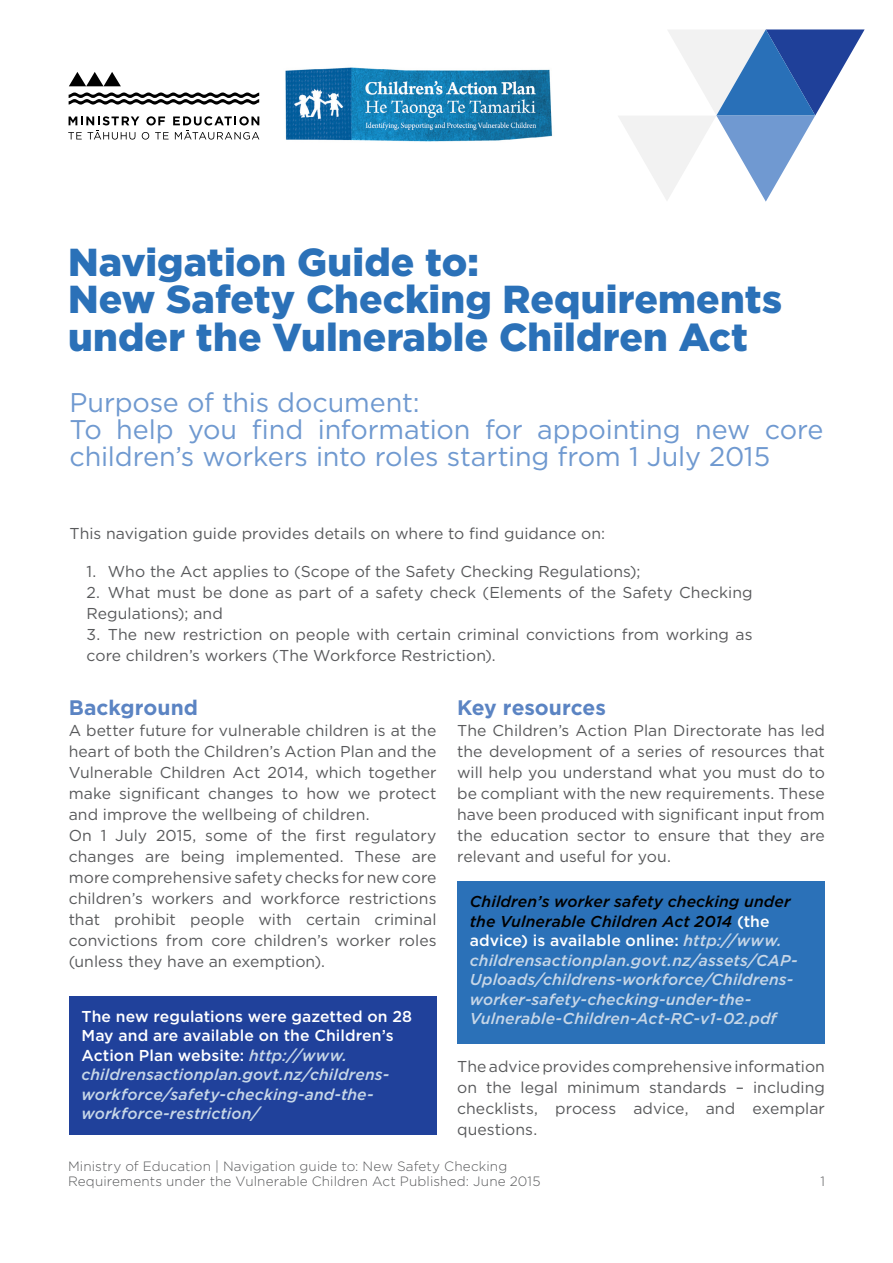
<style>
.page{position:relative;width:893px;height:1263px;background:#fff}
.page>*{position:absolute;margin:0;border:0;box-sizing:border-box;transform-origin:0 0}
.heading{font:900 39px/37.5px "Gotham";letter-spacing:.005em;color:#2b71b8}
.subheading{font:27px/27px "Gotham";letter-spacing:-.01em;color:#6f99d0}
.text{font:700 21px "Gotham";letter-spacing:-.005em;color:#5b84c3}
.text-2{font:15.75px/21px "Gotham";letter-spacing:.005em;color:#58595b;text-align:justify}
.text_box{font:italic 500 15.75px/19.5px "Gotham";letter-spacing:.005em;color:#c6d6e7}
.t1{font:300 13.5px/15px "Gotham";letter-spacing:.01em;color:#58595b}
.s1{font-style:normal;color:#fff}
.s2{color:#000}
</style>
<div class="page">
<svg style="left:618px;top:29px;width:247px;height:173px"></svg>
<svg style="left:68px;top:116px;width:191px;height:24px"></svg>
<svg style="left:69px;top:72px;width:52px;height:14px"></svg>
<svg style="left:69px;top:92px;width:190px;height:13px"></svg>
<img style="left:285px;top:67px;width:268px;height:75px">
<div style="left:69px;top:996px;width:367px;height:138px;background:#20419b"></div>
<div style="left:457px;top:882px;width:368px;height:162px;background:#2b71b8"></div>
<p class="heading" style="left:68px;top:243px;width:412px">Navigation Guide to:</p>
<p class="heading" style="left:68px;top:280px;width:715px">New Safety Checking Requirements under the Vulnerable Children Act</p>
<p class="subheading" style="left:70px;top:389px;width:352px">Purpose of this document:</p>
<p class="subheading" style="left:70px;top:416px;width:755px">To help you find information for appointing new core children’s workers into roles starting from 1 July 2015</p>
<p class="text-2" style="left:70px;top:522px;width:537px">This navigation guide provides details on where to find guidance on:</p>
<p class="text-2" style="left:87px;top:560px;width:555px">1. Who the Act applies to (Scope of the Safety Checking Regulations);</p>
<p class="text-2" style="left:87px;top:581px;width:667px">2. What must be done as part of a safety check (Elements of the Safety Checking<br>Regulations); and</p>
<p class="text-2" style="left:87px;top:623px;width:668px">3. The new restriction on people with certain criminal convictions from working as core children’s workers (The Workforce Restriction).</p>
<p class="text" style="left:69px;top:693px;width:131px">Background</p>
<p class="text-2" style="left:69px;top:719px;width:369px">A better future for vulnerable children is at the heart of both the Children’s Action Plan and the Vulnerable Children Act 2014, which together make significant changes to how we protect and improve the wellbeing of children.</p>
<p class="text-2" style="left:69px;top:824px;width:369px">On 1 July 2015, some of the first regulatory changes are being implemented. These are more comprehensive safety checks for new core children’s workers and workforce restrictions that prohibit people with certain criminal convictions from core children’s worker roles (unless they have an exemption).</p>
<p class="text_box" style="left:81px;top:1006px;width:332px"><span class="s1">The new regulations were gazetted on 28<br>May and are available on the Children’s Action Plan website:</span> http://www. childrensactionplan.govt.nz/childrens&shy;workforce/safety-checking-and-the&shy;workforce-restriction/</p>
<p class="text" style="left:457px;top:693px;width:150px">Key resources</p>
<p class="text-2" style="left:457px;top:719px;width:369px">The Children’s Action Plan Directorate has led the development of a series of resources that will help you understand what you must do to be compliant with the new requirements. These have been produced with significant input from the education sector to ensure that they are relevant and useful for you.</p>
<p class="text_box" style="left:470px;top:891px;width:329px"><span class="s2">Children’s worker safety checking under the Vulnerable Children Act 2014</span> <span class="s1">(the advice) is available online:</span> http://www. childrensactionplan.govt.nz/assets/CAP-Uploads/childrens-workforce/Childrens&shy;worker-safety-checking-under-the-Vulnerable-Children-Act-RC-v1-02.pdf</p>
<p class="text-2" style="left:457px;top:1055px;width:369px">The advice provides comprehensive information on the legal minimum standards – including checklists, process advice, and exemplar questions.</p>
<p class="t1" style="left:68px;top:1158px;width:474px">Ministry of Education | Navigation guide to: New Safety Checking<br>Requirements under the Vulnerable Children Act Published: June 2015</p>
<p class="t1" style="left:820px;top:1173px;width:6px">1</p>
</div>
